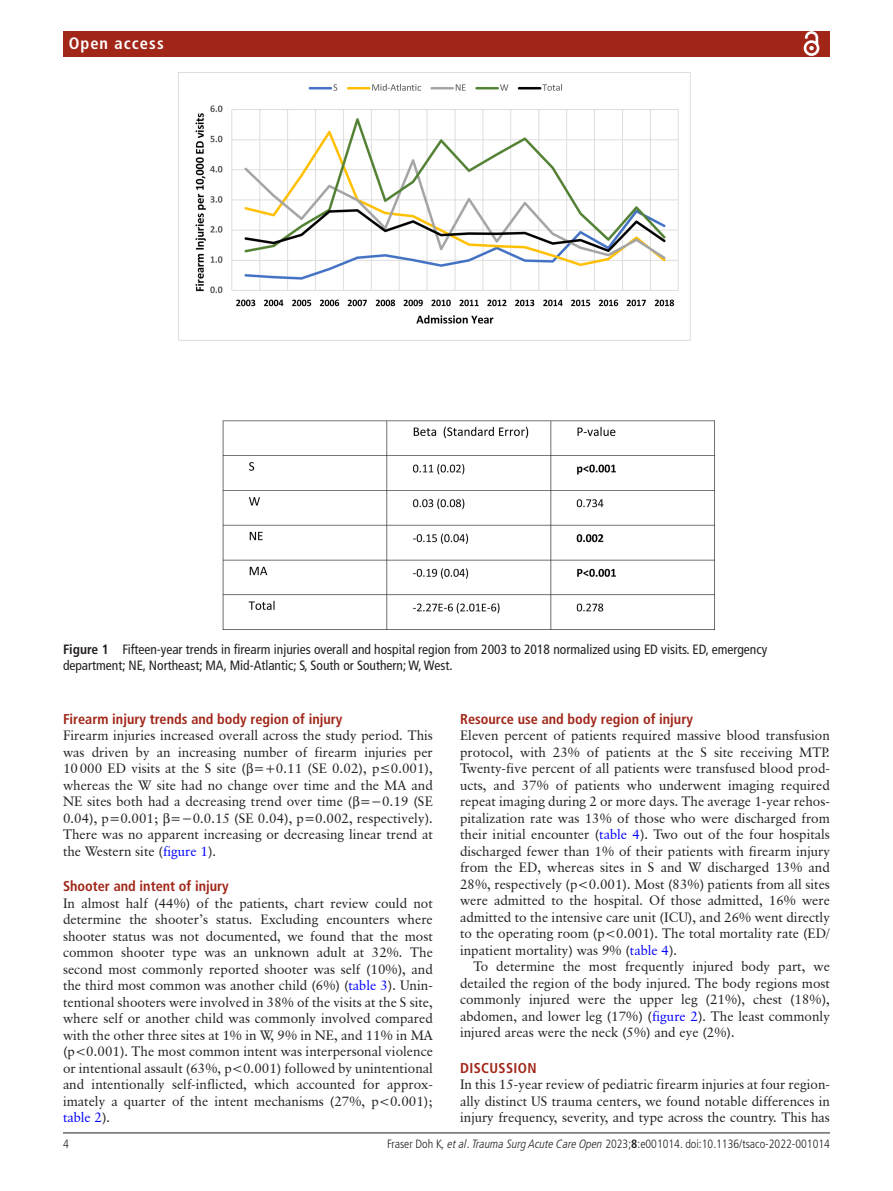
<style>
.page{position:relative;width:893px;height:1191px;background:#fff}
.page>*{position:absolute;margin:0;border:0;box-sizing:border-box;transform-origin:0 0}
.t1{font:700 condensed 16.5px "Frutiger LT Std";letter-spacing:.065em;color:#fff}
.t2{font:700 condensed 14.25px "Frutiger LT Pro";color:#a12618}
.t3{font:700 condensed 14.25px "Frutiger LT Pro";letter-spacing:.025em;color:#a12618}
.t4{font:13.5px/16.5px "Classical Garamond BT";color:#231f20;text-align:justify}
.t5{font:condensed 13.5px/16.5px "Frutiger LT Pro";color:#231f20}
.t6{font:300 condensed 12px "Frutiger LT Pro";color:#231f20}
.s1{font-weight:700}
.s2{color:#00f}
.s3{font-style:italic}
</style>
<div class="page">
<hr style="left:63px;top:1132px;width:767px;height:1px;background:#231f20">
<div style="left:63px;top:31px;width:767px;height:25px;background:#a12618"></div>
<svg style="left:802px;top:31px;width:19px;height:26px"></svg>
<img style="left:178px;top:72px;width:537px;height:558px">
<p class="t1" style="left:69px;top:34px;width:97px">Open access</p>
<p class="t5" style="left:63px;top:641px;width:706px"><span class="s1">Figure 1</span> Fifteen-year trends in firearm injuries overall and hospital region from 2003 to 2018 normalized using ED visits. ED, emergency department; NE, Northeast; MA, Mid-Atlantic; S, South or Southern; W, West.</p>
<p class="t2" style="left:63px;top:710px;width:281px">Firearm injury trends and body region of injury</p>
<p class="t4" style="left:63px;top:727px;width:371px">Firearm injuries increased overall across the study period. This was driven by an increasing number of firearm injuries per 10000 ED visits at the S site ( =+0.11 (SE 0.02), p≤0.001), whereas the W site had no change over time and the MA and NE sites both had a decreasing trend over time ( =−0.19 (SE 0.04), p=0.001; =−0.0.15 (SE 0.04), p=0.002, respectively).<br>There was no apparent increasing or decreasing linear trend at the Western site (<span class="s2">figure 1</span>).</p>
<p class="t2" style="left:63px;top:877px;width:167px">Shooter and intent of injury</p>
<p class="t4" style="left:63px;top:894px;width:371px">In almost half (44%) of the patients, chart review could not determine the shooter’s status. Excluding encounters where shooter status was not documented, we found that the most common shooter type was an unknown adult at 32%. The second most commonly reported shooter was self (10%), and the third most common was another child (6%) (<span class="s2">table 3</span>). Unin&shy;tentional shooters were involved in 38% of the visits at the S site, where self or another child was commonly involved compared with the other three sites at 1% in W, 9% in NE, and 11% in MA (p&lt;0.001). The most common intent was interpersonal violence or intentional assault (63%, p&lt;0.001) followed by unintentional and intentionally self-inflicted, which accounted for approx&shy;imately a quarter of the intent mechanisms (27%, p&lt;0.001); <span class="s2">table 2</span>).</p>
<p class="t2" style="left:460px;top:710px;width:234px">Resource use and body region of injury</p>
<p class="t4" style="left:460px;top:727px;width:371px">Eleven percent of patients required massive blood transfusion protocol, with 23% of patients at the S site receiving MTP.<br>Twenty-five percent of all patients were transfused blood prod&shy;ucts, and 37% of patients who underwent imaging required repeat imaging during 2 or more days. The average 1-year rehos&shy;pitalization rate was 13% of those who were discharged from their initial encounter (<span class="s2">table 4</span>). Two out of the four hospitals discharged fewer than 1% of their patients with firearm injury from the ED, whereas sites in S and W discharged 13% and 28%, respectively (p&lt;0.001). Most (83%) patients from all sites were admitted to the hospital. Of those admitted, 16% were admitted to the intensive care unit (ICU), and 26% went directly to the operating room (p&lt;0.001). The total mortality rate (ED/ inpatient mortality) was 9% (<span class="s2">table 4</span>).</p>
<p class="t4" style="left:460px;top:958px;width:371px;text-indent:14px">To determine the most frequently injured body part, we detailed the region of the body injured. The body regions most commonly injured were the upper leg (21%), chest (18%), abdomen, and lower leg (17%) (<span class="s2">figure 2</span>). The least commonly injured areas were the neck (5%) and eye (2%).</p>
<p class="t3" style="left:460px;top:1059px;width:78px">DISCUSSION</p>
<p class="t4" style="left:460px;top:1076px;width:371px">In this 15-year review of pediatric firearm injuries at four region&shy;ally distinct US trauma centers, we found notable differences in injury frequency, severity, and type across the country. This has</p>
<p class="t6" style="left:63px;top:1136px;width:7px">4</p>
<p class="t6" style="left:387px;top:1136px;width:444px">Fraser Doh K<span class="s3">, et al</span>. <span class="s3">Trauma Surg Acute Care Open</span> 2023;<span class="s1">8</span>:e001014. doi:10.1136/tsaco-2022-001014</p>
</div>
